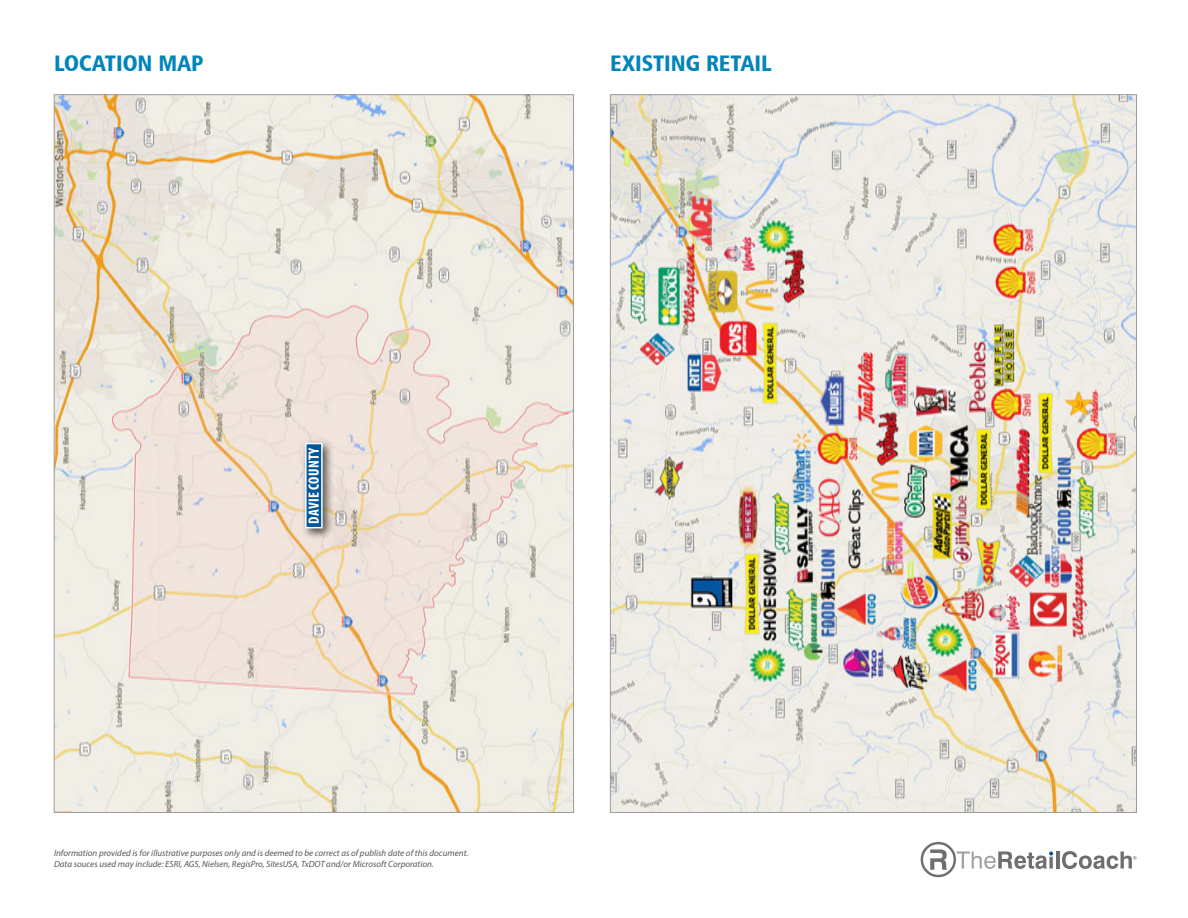
<style>
.page{position:relative;width:1188px;height:918px;background:#fff}
.page>*{position:absolute;margin:0;border:0;box-sizing:border-box;transform-origin:0 0}
.Subtitle{font:22.5px "Humanist 777 BT Black Condensed B";color:#0084ba}
.SubHeader_NON-TOC{font:700 condensed 15px "Myriad Pro";letter-spacing:.02em;color:#fff}
.BodyText{font:italic 9px "Myriad Pro";color:#575756}
</style>
<div class="page">
<img style="left:56px;top:96px;width:516px;height:715px">
<img style="left:612px;top:96px;width:523px;height:715px">
<hr style="left:1056px;top:851px;width:3px;height:18px;background:#706f6f">
<svg style="left:921px;top:842px;width:132px;height:35px"></svg>
<svg style="left:1062px;top:851px;width:75px;height:18px"></svg>
<div style="left:301px;top:438px;width:34px;height:102px;background:#1d1d1b;opacity:.75"></div>
<div style="left:306px;top:444px;width:16px;height:84px;background:#005899"></div>
<div style="left:305px;top:443px;width:18px;height:85px;border:2px solid #fff"></div>
<p class="Subtitle" style="left:54px;top:49px;width:151px">LOCATION MAP</p>
<p class="Subtitle" style="left:610px;top:49px;width:163px">EXISTING RETAIL</p>
<p class="SubHeader_NON-TOC" style="left:304px;top:524px;width:78px;rotate:-90deg">DAVIE COUNTY</p>
<p class="BodyText" style="left:54px;top:848px;width:416px">Information provided is for illustrative purposes only and is deemed to be correct as of publish date of this document.</p>
<p class="BodyText" style="left:54px;top:859px;width:381px">Data souces used may include: ESRI, AGS, Nielsen, RegisPro, SitesUSA, TxDOT and/or Microsoft Corporation.</p>
</div>
